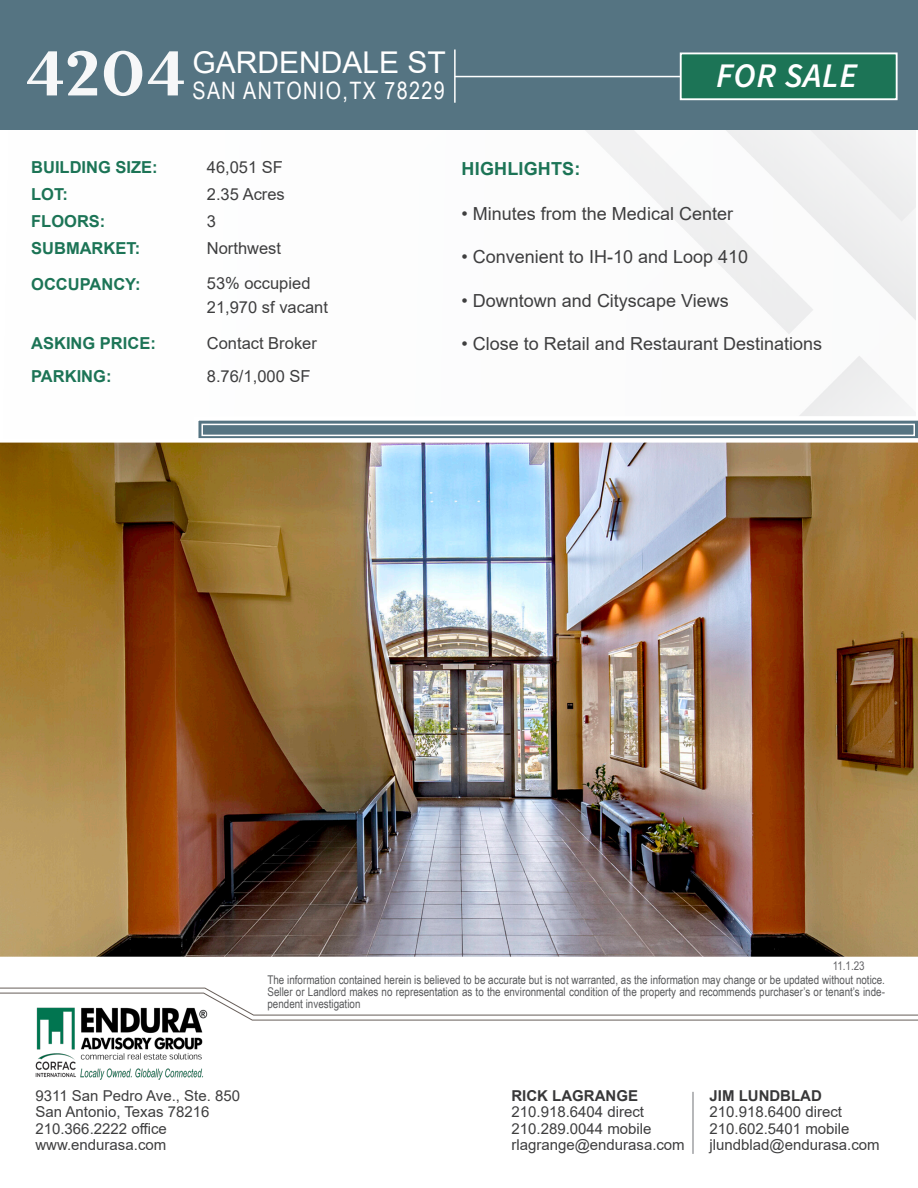
<style>
.page{position:relative;width:918px;height:1188px;background:#fff}
.page>*{position:absolute;margin:0;border:0;box-sizing:border-box;transform-origin:0 0}
.t1{font:italic 34.5px "Source Sans Variable";letter-spacing:.02em;color:#fff}
.t2{font:30px "Arial";color:#fff}
.t3{font:24px "Arial Narrow";letter-spacing:.06em;color:#fff}
.t4{font:18px "Arial";color:#3e3e3f}
.t5{font:700 18px "Arial";letter-spacing:.01em;color:#1c7456}
._11_pt_body_copy{font:16.5px "Arial";color:#3e3e3f}
._11_pt_body_copy-2{font:700 16.5px "Arial";color:#1c7456}
.t6{font:15px/16.5px "Arial";color:#3e3e3f}
.t7{font:700 15px "Arial";color:#383839}
.t8{font:12px/12px "Arial Narrow";color:#57585a;text-align:justify}
.t9{font:12px "Arial Narrow";color:#636366}
.s1{font-family:"Quiche Text";font-weight:700;font-size:63px}
</style>
<div class="page">
<hr style="left:692px;top:1092px;width:2px;height:62px;background:#808285">
<svg style="left:0;top:987px;width:918px;height:34px"></svg>
<img style="left:32px;top:1004px;width:181px;height:76px">
<div style="left:0;top:0;width:918px;height:130px;background:#557482"></div>
<hr style="left:455px;top:76px;width:243px;height:1px;background:#fff">
<hr style="left:454px;top:50px;width:2px;height:53px;background:#fff">
<svg style="left:198px;top:414px;width:720px;height:24px"></svg>
<div style="left:201px;top:424px;width:714px;height:12px;border:2px solid #fff"></div>
<img style="left:0;top:438px;width:918px;height:519px">
<div style="left:680px;top:52px;width:218px;height:48px;background:#1c7456;border:2px solid #fff"></div>
<p class="t2" style="left:25px;top:42px;width:422px"><span class="s1">4204</span> GARDENDALE ST</p>
<p class="t3" style="left:192px;top:73px;width:254px">SAN ANTONIO,TX 78229</p>
<p class="t1" style="left:716px;top:55px;width:143px">FOR SALE</p>
<p class="_11_pt_body_copy-2" style="left:31px;top:156px;width:128px">BUILDING SIZE:</p>
<p class="_11_pt_body_copy" style="left:207px;top:156px;width:78px">46,051 SF</p>
<p class="_11_pt_body_copy-2" style="left:31px;top:183px;width:38px">LOT:</p>
<p class="_11_pt_body_copy" style="left:207px;top:183px;width:79px">2.35 Acres</p>
<p class="_11_pt_body_copy-2" style="left:31px;top:210px;width:76px">FLOORS:</p>
<p class="_11_pt_body_copy" style="left:207px;top:210px;width:11px">3</p>
<p class="_11_pt_body_copy-2" style="left:31px;top:237px;width:111px">SUBMARKET:</p>
<p class="_11_pt_body_copy" style="left:207px;top:237px;width:76px">Northwest</p>
<p class="_11_pt_body_copy-2" style="left:31px;top:273px;width:111px">OCCUPANCY:</p>
<p class="_11_pt_body_copy" style="left:207px;top:272px;width:105px">53% occupied</p>
<p class="_11_pt_body_copy" style="left:207px;top:296px;width:123px">21,970 sf vacant</p>
<p class="_11_pt_body_copy-2" style="left:31px;top:331px;width:126px">ASKING PRICE:</p>
<p class="_11_pt_body_copy" style="left:207px;top:332px;width:112px">Contact Broker</p>
<p class="_11_pt_body_copy-2" style="left:31px;top:365px;width:82px">PARKING:</p>
<p class="_11_pt_body_copy" style="left:207px;top:365px;width:105px">8.76/1,000 SF</p>
<p class="t5" style="left:462px;top:156px;width:120px">HIGHLIGHTS:</p>
<p class="t4" style="left:462px;top:201px;width:273px">• Minutes from the Medical Center</p>
<p class="t4" style="left:462px;top:244px;width:288px">• Convenient to IH-10 and Loop 410</p>
<p class="t4" style="left:462px;top:288px;width:269px">• Downtown and Cityscape Views</p>
<p class="t4" style="left:462px;top:331px;width:362px">• Close to Retail and Restaurant Destinations</p>
<p class="t9" style="left:833px;top:957px;width:34px">11.1.23</p>
<p class="t8" style="left:267px;top:974px;width:619px">The information contained herein is believed to be accurate but is not warranted, as the information may change or be updated without notice.<br>Seller or Landlord makes no representation as to the environmental condition of the property and recommends purchaser’s or tenant’s inde&shy;pendent investigation</p>
<p class="t6" style="left:35px;top:1087px;width:206px">9311 San Pedro Ave., Ste. 850<br>San Antonio, Texas 78216<br>210.366.2222 office www.endurasa.com</p>
<p class="t7" style="left:512px;top:1085px;width:128px">RICK LAGRANGE</p>
<p class="t6" style="left:512px;top:1104px;width:175px">210.918.6404 direct<br>210.289.0044 mobile rlagrange@endurasa.com</p>
<p class="t7" style="left:710px;top:1085px;width:114px">JIM LUNDBLAD</p>
<p class="t6" style="left:710px;top:1104px;width:172px">210.918.6400 direct<br>210.602.5401 mobile jlundblad@endurasa.com</p>
</div>
